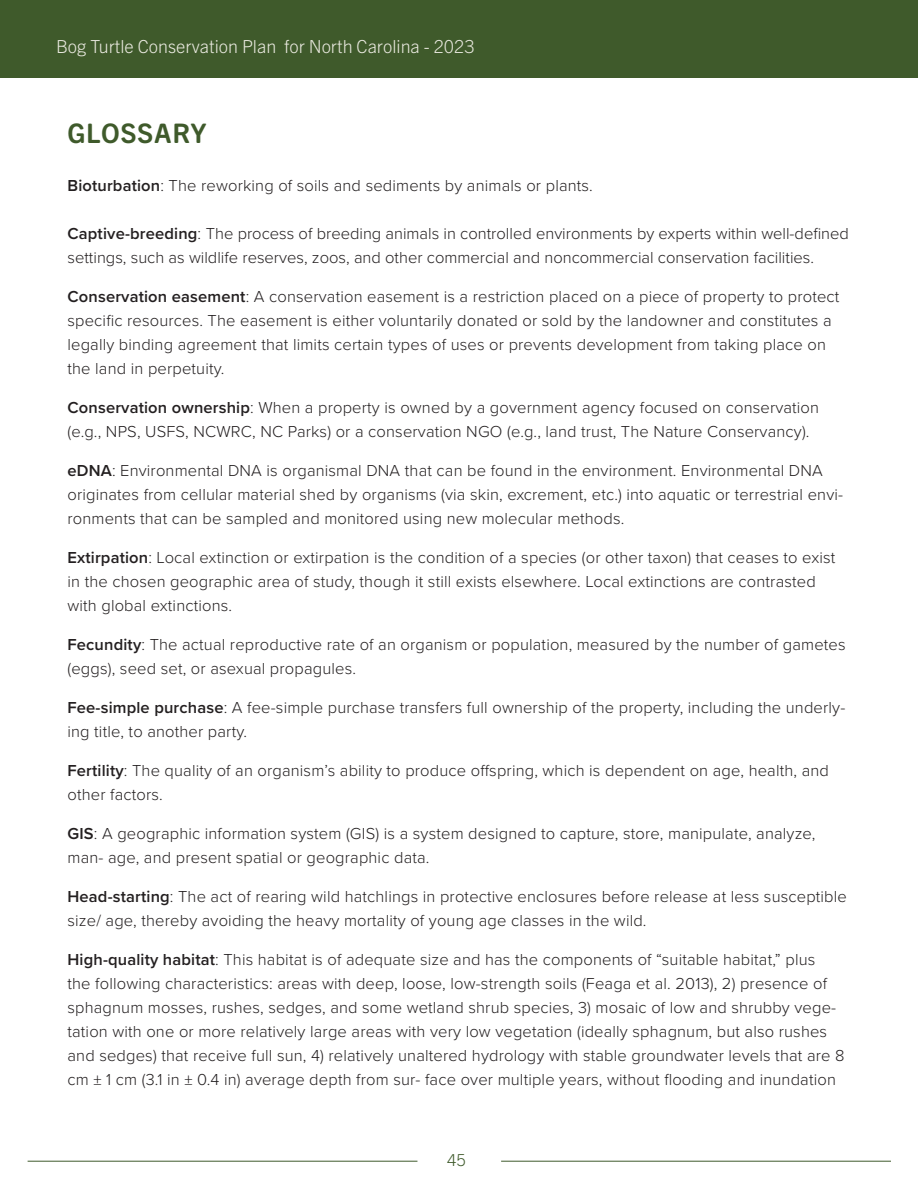
<style>
.page{position:relative;width:918px;height:1188px;background:#fff}
.page>*{position:absolute;margin:0;border:0;box-sizing:border-box;transform-origin:0 0}
.t1{font:700 27px "Trade Gothic Next SR Pro";letter-spacing:.025em;color:#3f5a2b}
.t2{font:300 18px "Trade Gothic Next LT Pro";color:#e9e9df}
.Body_Text{font:300 16.5px/24px "Proxima Nova";letter-spacing:.01em;color:#231f20}
.t3{font:300 16.5px "Trade Gothic Next LT Pro";color:#3f5a2b}
.s1{font-weight:600}
</style>
<div class="page">
<div style="left:0;top:0;width:918px;height:78px;background:#3f5a2b"></div>
<hr style="left:28px;top:1161px;width:389px;height:1px;background:#3f5a2b">
<hr style="left:501px;top:1161px;width:390px;height:1px;background:#3f5a2b">
<p class="t2" style="left:56px;top:34px;width:420px">Bog Turtle Conservation Plan for North Carolina - 2023</p>
<p class="t1" style="left:68px;top:115px;width:141px">GLOSSARY</p>
<p class="Body_Text" style="left:68px;top:173px;width:527px"><span class="s1">Bioturbation</span>: The reworking of soils and sediments by animals or plants.</p>
<p class="Body_Text" style="left:68px;top:221px;width:783px"><span class="s1">Captive-breeding</span>: The process of breeding animals in controlled environments by experts within well-defined settings, such as wildlife reserves, zoos, and other commercial and noncommercial conservation facilities.</p>
<p class="Body_Text" style="left:68px;top:284px;width:773px"><span class="s1">Conservation easement</span>: A conservation easement is a restriction placed on a piece of property to protect specific resources. The easement is either voluntarily donated or sold by the landowner and constitutes a legally binding agreement that limits certain types of uses or prevents development from taking place on the land in perpetuity.</p>
<p class="Body_Text" style="left:68px;top:395px;width:753px"><span class="s1">Conservation ownership</span>: When a property is owned by a government agency focused on conservation (e.g., NPS, USFS, NCWRC, NC Parks) or a conservation NGO (e.g., land trust, The Nature Conservancy).</p>
<p class="Body_Text" style="left:68px;top:458px;width:777px"><span class="s1">eDNA</span>: Environmental DNA is organismal DNA that can be found in the environment. Environmental DNA originates from cellular material shed by organisms (via skin, excrement, etc.) into aquatic or terrestrial envi&shy;ronments that can be sampled and monitored using new molecular methods.</p>
<p class="Body_Text" style="left:68px;top:545px;width:769px"><span class="s1">Extirpation</span>: Local extinction or extirpation is the condition of a species (or other taxon) that ceases to exist in the chosen geographic area of study, though it still exists elsewhere. Local extinctions are contrasted with global extinctions.</p>
<p class="Body_Text" style="left:68px;top:632px;width:780px"><span class="s1">Fecundity</span>: The actual reproductive rate of an organism or population, measured by the number of gametes (eggs), seed set, or asexual propagules.</p>
<p class="Body_Text" style="left:68px;top:695px;width:779px"><span class="s1">Fee-simple purchase</span>: A fee-simple purchase transfers full ownership of the property, including the underly&shy;ing title, to another party.</p>
<p class="Body_Text" style="left:68px;top:758px;width:763px"><span class="s1">Fertility</span>: The quality of an organism’s ability to produce offspring, which is dependent on age, health, and other factors.</p>
<p class="Body_Text" style="left:68px;top:821px;width:750px"><span class="s1">GIS</span>: A geographic information system (GIS) is a system designed to capture, store, manipulate, analyze, man- age, and present spatial or geographic data.</p>
<p class="Body_Text" style="left:68px;top:884px;width:781px"><span class="s1">Head-starting</span>: The act of rearing wild hatchlings in protective enclosures before release at less susceptible size/ age, thereby avoiding the heavy mortality of young age classes in the wild.</p>
<p class="Body_Text" style="left:68px;top:947px;width:779px"><span class="s1">High-quality habitat</span>: This habitat is of adequate size and has the components of “suitable habitat,” plus<br>the following characteristics: areas with deep, loose, low-strength soils (Feaga et al. 2013), 2) presence of sphagnum mosses, rushes, sedges, and some wetland shrub species, 3) mosaic of low and shrubby vege&shy;tation with one or more relatively large areas with very low vegetation (ideally sphagnum, but also rushes and sedges) that receive full sun, 4) relatively unaltered hydrology with stable groundwater levels that are 8 cm ± 1 cm (3.1 in ± 0.4 in) average depth from sur- face over multiple years, without flooding and inundation</p>
<p class="t3" style="left:447px;top:1148px;width:20px">45</p>
</div>
